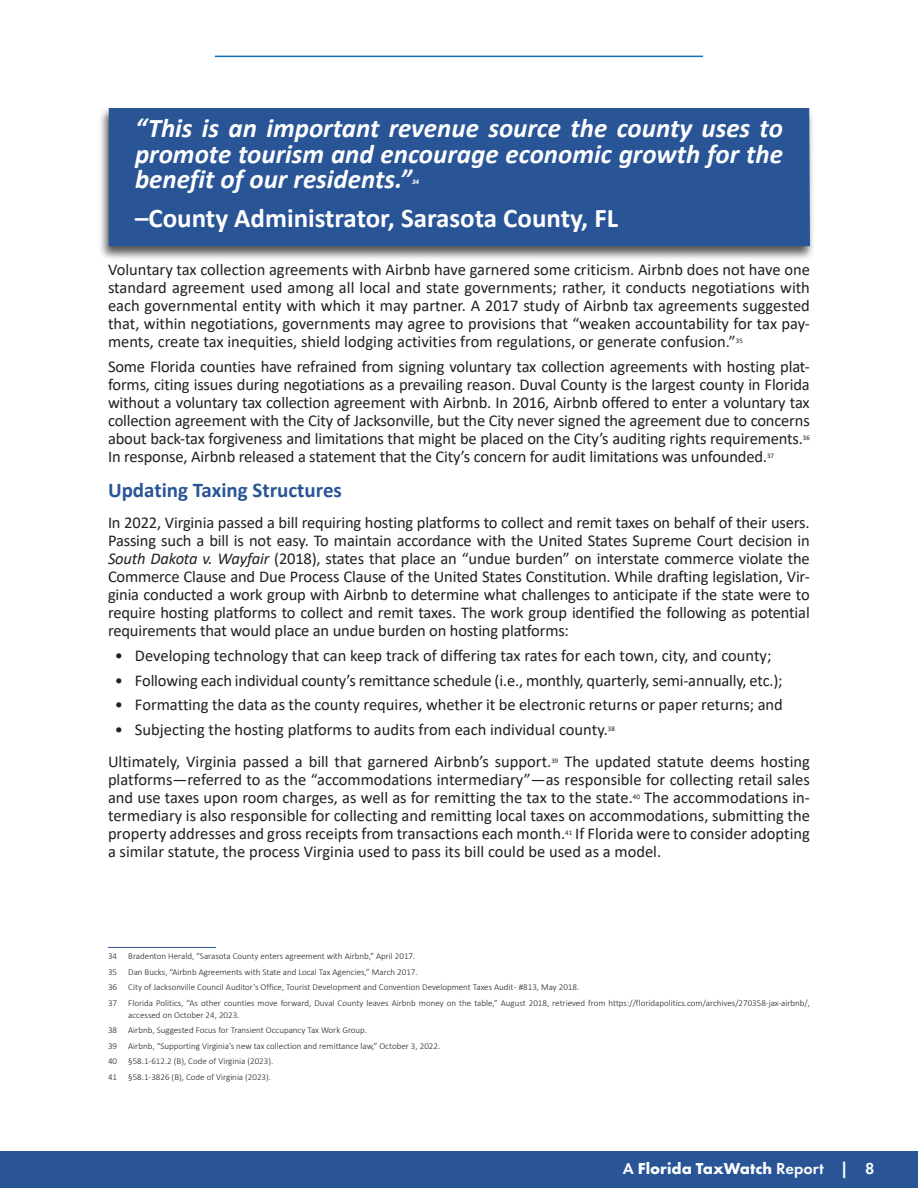
<style>
.page{position:relative;width:918px;height:1188px;background:#fff}
.page>*{position:absolute;margin:0;border:0;box-sizing:border-box;transform-origin:0 0}
.t1{font:italic 700 27px/25.5px "Calibri";color:#fff;text-align:justify}
.t2{font:700 27px "Calibri";color:#fff}
.t3{font:700 21px "Calibri";color:#295597}
.t4{font:16.5px/18px "Calibri";color:#231f20;text-align:justify}
.t5{font:700 16.5px "Futura PT";color:#fff}
.t6{font:300 9px/15.5px "Calibri";color:#231f20}
.t7{font:7.05px "Calibri";color:#231f20}
.t8{font:italic 700 7.05px "Calibri";color:#fff}
.s1{font-style:italic}
.s2{font-weight:600}
</style>
<div class="page">
<div style="left:0;top:1151px;width:918px;height:37px;background:#295597"></div>
<hr style="left:215px;top:56px;width:488px;height:1px;background:#1070b9">
<div style="left:98px;top:106px;width:718px;height:155px;background:#231f20;opacity:.75"></div>
<div style="left:109px;top:108px;width:701px;height:138px;background:#295597"></div>
<hr style="left:108px;top:947px;width:108px;height:1px;background:#295597">
<h1 class="t1" style="left:135px;top:115px;width:649px">“This is an important revenue source the county uses to promote tourism and encourage economic growth for the benefit of our residents.”</h1>
<p class="t8" style="left:412px;top:177px;width:9px">34</p>
<h1 class="t2" style="left:135px;top:199px;width:485px">–County Administrator, Sarasota County, FL</h1>
<p class="t4" style="left:108px;top:260px;width:703px">Voluntary tax collection agreements with Airbnb have garnered some criticism. Airbnb does not have one standard agreement used among all local and state governments; rather, it conducts negotiations with each governmental entity with which it may partner. A 2017 study of Airbnb tax agreements suggested that, within negotiations, governments may agree to provisions that “weaken accountability for tax pay&shy;ments, create tax inequities, shield lodging activities from regulations, or generate confusion.”</p>
<p class="t7" style="left:736px;top:336px;width:9px">35</p>
<p class="t4" style="left:108px;top:357px;width:703px">Some Florida counties have refrained from signing voluntary tax collection agreements with hosting plat&shy;forms, citing issues during negotiations as a prevailing reason. Duval County is the largest county in Florida without a voluntary tax collection agreement with Airbnb. In 2016, Airbnb offered to enter a voluntary tax collection agreement with the City of Jacksonville, but the City never signed the agreement due to concerns about back-tax forgiveness and limitations that might be placed on the City’s auditing rights requirements.</p>
<p class="t7" style="left:803px;top:433px;width:9px">36</p>
<p class="t4" style="left:108px;top:447px;width:661px">In response, Airbnb released a statement that the City’s concern for audit limitations was unfounded.</p>
<p class="t7" style="left:767px;top:451px;width:9px">37</p>
<p class="t3" style="left:108px;top:475px;width:236px">Updating Taxing Structures</p>
<p class="t4" style="left:108px;top:513px;width:703px">In 2022, Virginia passed a bill requiring hosting platforms to collect and remit taxes on behalf of their users.<br>Passing such a bill is not easy. To maintain accordance with the United States Supreme Court decision in <span class="s1">South Dakota v. Wayfair</span> (2018), states that place an “undue burden” on interstate commerce violate the Commerce Clause and Due Process Clause of the United States Constitution. While drafting legislation, Vir&shy;ginia conducted a work group with Airbnb to determine what challenges to anticipate if the state were to require hosting platforms to collect and remit taxes. The work group identified the following as potential requirements that would place an undue burden on hosting platforms:</p>
<p class="t4" style="left:115px;top:646px;width:658px">• Developing technology that can keep track of differing tax rates for each town, city, and county;</p>
<p class="t4" style="left:115px;top:671px;width:670px">• Following each individual county’s remittance schedule (i.e., monthly, quarterly, semi-annually, etc.);</p>
<p class="t4" style="left:115px;top:695px;width:670px">• Formatting the data as the county requires, whether it be electronic returns or paper returns; and</p>
<p class="t4" style="left:115px;top:720px;width:495px">• Subjecting the hosting platforms to audits from each individual county.</p>
<p class="t7" style="left:608px;top:724px;width:9px">38</p>
<p class="t4" style="left:108px;top:752px;width:445px">Ultimately, Virginia passed a bill that garnered Airbnb’s support.</p>
<p class="t7" style="left:551px;top:755px;width:9px">39</p>
<p class="t4" style="left:108px;top:752px;width:703px;text-indent:456px">The updated statute deems hosting platforms—referred to as the “accommodations intermediary”—as responsible for collecting retail sales and use taxes upon room charges, as well as for remitting the tax to the state.</p>
<p class="t4" style="left:108px;top:788px;width:704px;text-indent:536px">The accommodations in&shy;termediary is also responsible for collecting and remitting local taxes on accommodations, submitting the property addresses and gross receipts from transactions each month.</p>
<p class="t7" style="left:633px;top:791px;width:9px">40</p>
<p class="t4" style="left:108px;top:824px;width:703px;text-indent:467px">If Florida were to consider adopting a similar statute, the process Virginia used to pass its bill could be used as a model.</p>
<p class="t7" style="left:565px;top:827px;width:9px">41</p>
<p class="t6" style="left:108px;top:949px;width:704px">34 Bradenton Herald, “Sarasota County enters agreement with Airbnb,” April 2017.<br>35 Dan Bucks, “Airbnb Agreements with State and Local Tax Agencies,” March 2017.<br>36 City of Jacksonville Council Auditor’s Office, Tourist Development and Convention Development Taxes Audit - #813, May 2018.<br>37 Florida Politics, “As other counties move forward, Duval County leaves Airbnb money on the table,” August 2018, retrieved from https://floridapolitics.com/archives/270358-jax-airbnb/,</p>
<p class="t6" style="left:108px;top:1007px;width:334px;text-indent:20px">accessed on October 24, 2023.<br>38 Airbnb, Suggested Focus for Transient Occupancy Tax Work Group.<br>39 Airbnb, “Supporting Virginia’s new tax collection and remittance law,” October 3, 2022.<br>40 §58.1-612.2 (B), Code of Virginia (2023).<br>41 §58.1-3826 (B), Code of Virginia (2023).</p>
<p class="t5" style="left:623px;top:1158px;width:253px"><span class="s2">A</span> Florida TaxWatch <span class="s2">Report | 8</span></p>
</div>
